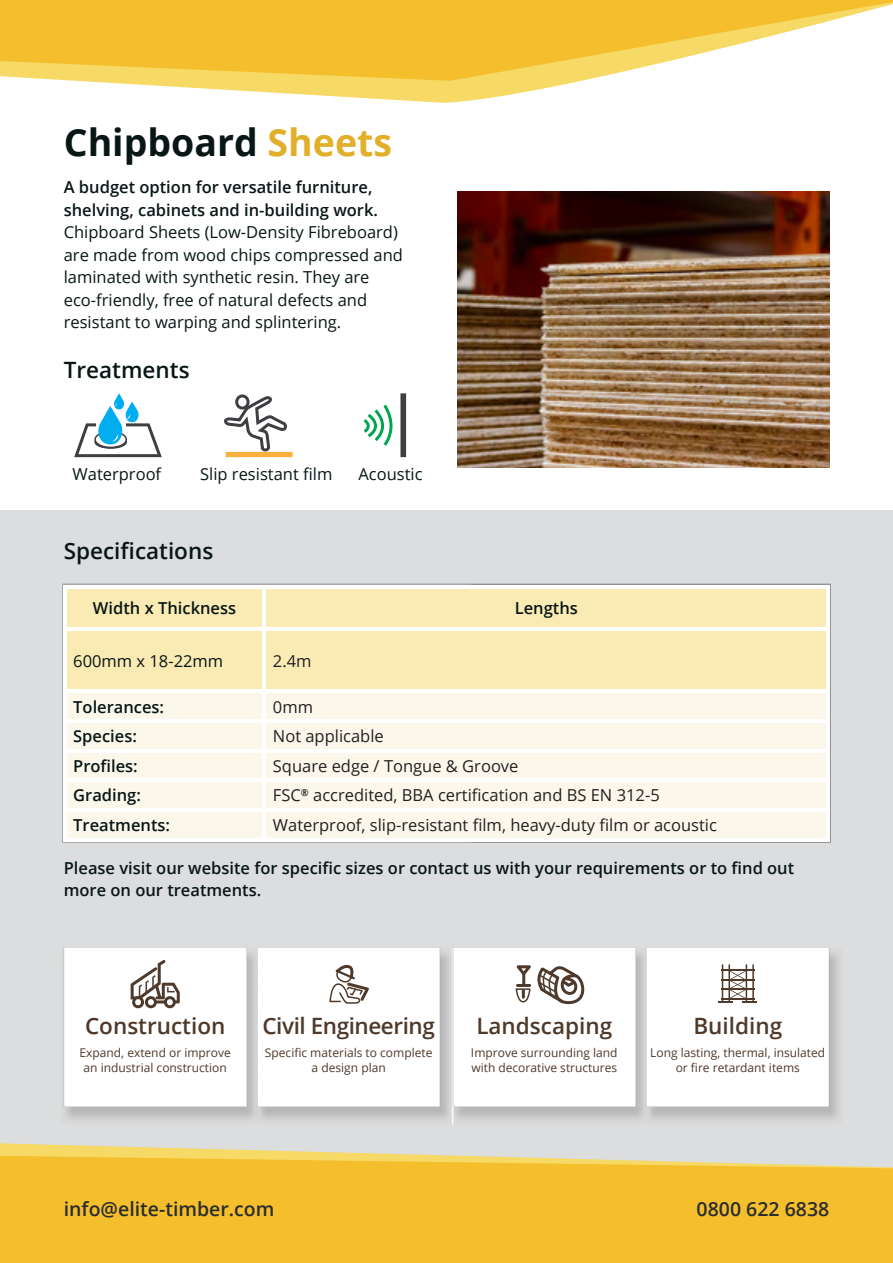
<style>
.page{position:relative;width:893px;height:1263px;background:#fff}
.page>*{position:absolute;margin:0;border:0;box-sizing:border-box;transform-origin:0 0}
.t1{font:700 37.5px "Open Sans";color:#081716}
.t2{font:600 22.5px "Open Sans";color:#4e392a}
.t3{font:600 22.5px "Open Sans";color:#081716}
.t4{font:600 22.5px "Open Sans";letter-spacing:-.02em;color:#4e392a}
.t5{font:600 19.5px "Open Sans";color:#292d2f}
.t6{font:600 16.5px/22.5px "Open Sans";color:#081716}
.t7{font:16.5px/22.5px "Open Sans";color:#081716}
.t8{font:16.5px "Open Sans";color:#231f20}
.t9{font:12px/15px "Open Sans";color:#4e392a;text-align:center}
.s1{color:#e1af29}
</style>
<div class="page">
<div style="left:0;top:510px;width:893px;height:753px;background:#dbddde"></div>
<img style="left:457px;top:191px;width:372px;height:277px">
<div style="left:67px;top:588px;width:759px;height:101px;background:#faeab3"></div>
<div style="left:67px;top:693px;width:759px;height:145px;background:#fbf8eb"></div>
<hr style="left:63px;top:585px;width:201px;height:3px;background:#fff">
<hr style="left:63px;top:588px;width:4px;height:41px;background:#fff">
<hr style="left:264px;top:585px;width:566px;height:3px;background:#fff">
<hr style="left:826px;top:588px;width:4px;height:41px;background:#fff">
<hr style="left:63px;top:629px;width:4px;height:62px;background:#fff">
<hr style="left:826px;top:629px;width:4px;height:62px;background:#fff">
<hr style="left:63px;top:691px;width:4px;height:30px;background:#fff">
<hr style="left:826px;top:691px;width:4px;height:30px;background:#fff">
<hr style="left:63px;top:721px;width:4px;height:30px;background:#fff">
<hr style="left:826px;top:721px;width:4px;height:30px;background:#fff">
<hr style="left:63px;top:751px;width:4px;height:29px;background:#fff">
<hr style="left:826px;top:751px;width:4px;height:29px;background:#fff">
<hr style="left:63px;top:780px;width:4px;height:28px;background:#fff">
<hr style="left:826px;top:780px;width:4px;height:28px;background:#fff">
<hr style="left:63px;top:808px;width:201px;height:4px;background:#fff">
<hr style="left:63px;top:812px;width:4px;height:26px;background:#fff">
<hr style="left:264px;top:808px;width:566px;height:4px;background:#fff">
<hr style="left:826px;top:812px;width:4px;height:26px;background:#fff">
<hr style="left:63px;top:838px;width:201px;height:3px;background:#fff">
<hr style="left:264px;top:838px;width:566px;height:3px;background:#fff">
<hr style="left:263px;top:588px;width:3px;height:39px;background:#fff">
<hr style="left:67px;top:627px;width:197px;height:4px;background:#fff">
<hr style="left:264px;top:627px;width:562px;height:4px;background:#fff">
<hr style="left:263px;top:631px;width:3px;height:58px;background:#fff">
<hr style="left:67px;top:689px;width:197px;height:4px;background:#fff">
<hr style="left:264px;top:689px;width:562px;height:4px;background:#fff">
<hr style="left:263px;top:693px;width:3px;height:26px;background:#fff">
<hr style="left:67px;top:719px;width:197px;height:4px;background:#fff">
<hr style="left:264px;top:719px;width:562px;height:4px;background:#fff">
<hr style="left:263px;top:723px;width:3px;height:26px;background:#fff">
<hr style="left:67px;top:749px;width:197px;height:3px;background:#fff">
<hr style="left:264px;top:749px;width:562px;height:3px;background:#fff">
<hr style="left:263px;top:752px;width:3px;height:26px;background:#fff">
<hr style="left:67px;top:778px;width:197px;height:4px;background:#fff">
<hr style="left:264px;top:778px;width:562px;height:4px;background:#fff">
<hr style="left:263px;top:782px;width:3px;height:26px;background:#fff">
<hr style="left:263px;top:812px;width:3px;height:26px;background:#fff">
<img style="left:450px;top:948px;width:4px;height:176px">
<img style="left:643px;top:948px;width:6px;height:176px">
<div style="left:64px;top:947px;width:183px;height:160px;background:#fff"></div>
<div style="left:257px;top:947px;width:183px;height:160px;background:#fff"></div>
<div style="left:453px;top:947px;width:183px;height:160px;background:#fff"></div>
<div style="left:646px;top:947px;width:183px;height:160px;background:#fff"></div>
<svg style="left:400px;top:393px;width:6px;height:64px"></svg>
<svg style="left:364px;top:405px;width:28px;height:41px"></svg>
<svg style="left:224px;top:394px;width:69px;height:63px"></svg>
<svg style="left:74px;top:393px;width:88px;height:64px"></svg>
<svg style="left:0;top:1146px;width:893px;height:117px;background:#f2c23d"></svg>
<svg style="left:80px;top:81px;width:500px;height:22px"></svg>
<svg style="left:0;top:0;width:893px;height:81px;fill:#f5be2c"></svg>
<h1 class="t1" style="left:64px;top:116px;width:330px">Chipboard <span class="s1">Sheets</span></h1>
<p class="t6" style="left:64px;top:176px;width:316px">A budget option for versatile furniture, shelving, cabinets and in-building work.</p>
<p class="t7" style="left:64px;top:221px;width:341px">Chipboard Sheets (Low-Density Fibreboard) are made from wood chips compressed and laminated with synthetic resin. They are eco-friendly, free of natural defects and resistant to warping and splintering.</p>
<h2 class="t3" style="left:64px;top:354px;width:127px">Treatments</h2>
<p class="t7" style="left:73px;top:463px;width:90px">Waterproof</p>
<p class="t7" style="left:200px;top:463px;width:134px">Slip resistant film</p>
<p class="t7" style="left:358px;top:463px;width:66px">Acoustic</p>
<h2 class="t3" style="left:64px;top:536px;width:151px">Specifications</h2>
<p class="t6" style="left:93px;top:597px;width:145px">Width x Thickness</p>
<p class="t6" style="left:515px;top:597px;width:65px">Lengths</p>
<p class="t7" style="left:73px;top:649px;width:151px">600mm x 18-22mm</p>
<p class="t8" style="left:273px;top:649px;width:40px">2.4m</p>
<p class="t6" style="left:73px;top:695px;width:92px">Tolerances:</p>
<p class="t8" style="left:273px;top:695px;width:42px">0mm</p>
<p class="t6" style="left:73px;top:725px;width:65px">Species:</p>
<p class="t8" style="left:273px;top:725px;width:112px">Not applicable</p>
<p class="t6" style="left:73px;top:754px;width:66px">Profiles:</p>
<p class="t8" style="left:273px;top:754px;width:247px">Square edge / Tongue &amp; Groove</p>
<p class="t6" style="left:73px;top:784px;width:69px">Grading:</p>
<p class="t8" style="left:273px;top:784px;width:388px">FSC<sup>®</sup> accredited, BBA certification and BS EN 312-5</p>
<p class="t6" style="left:73px;top:813px;width:98px">Treatments:</p>
<p class="t8" style="left:273px;top:814px;width:445px">Waterproof, slip-resistant film, heavy-duty film or acoustic</p>
<p class="t6" style="left:64px;top:856px;width:732px">Please visit our website for specific sizes or contact us with your requirements or to find out more on our treatments.</p>
<h2 class="t2" style="left:85px;top:1010px;width:142px">Construction</h2>
<p class="t9" style="left:80px;top:1045px;width:153px">Expand, extend or improve an industrial construction</p>
<h2 class="t4" style="left:262px;top:1010px;width:174px">Civil Engineering</h2>
<p class="t9" style="left:265px;top:1045px;width:169px">Specific materials to complete a design plan</p>
<h2 class="t2" style="left:476px;top:1010px;width:137px">Landscaping</h2>
<p class="t9" style="left:471px;top:1045px;width:148px;text-align:left">Improve surrounding land with decorative structures</p>
<h2 class="t2" style="left:693px;top:1010px;width:90px">Building</h2>
<p class="t9" style="left:650px;top:1045px;width:176px">Long lasting, thermal, insulated or fire retardant items</p>
<p class="t5" style="left:64px;top:1196px;width:212px">info@elite-timber.com</p>
<p class="t5" style="left:697px;top:1196px;width:134px">0800 622 6838</p>
</div>
